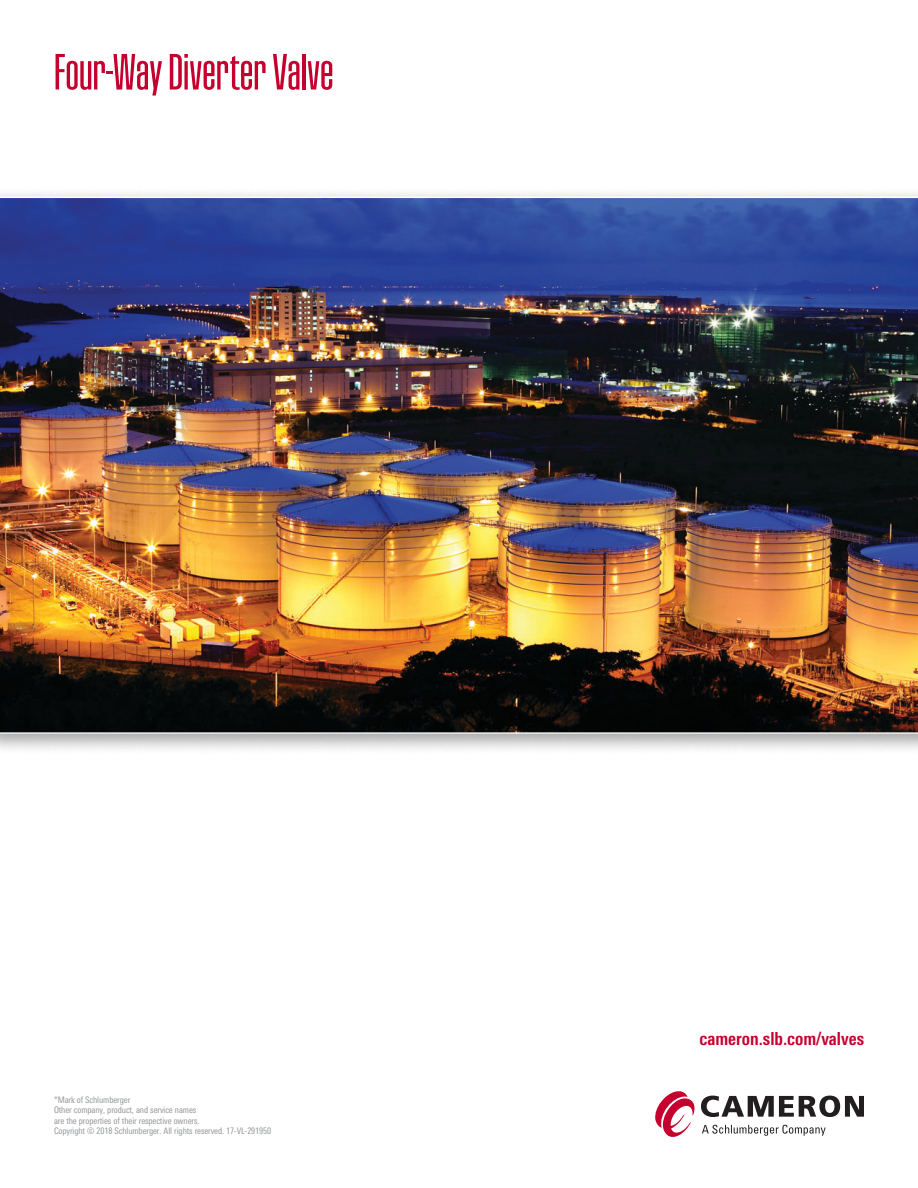
<style>
.page{position:relative;width:918px;height:1188px;background:#fff}
.page>*{position:absolute;margin:0;border:0;box-sizing:border-box;transform-origin:0 0}
.Branding__Back_Cover{font:300 49.95px "Schlumberger Con";letter-spacing:-.035em;color:#c5002e}
.URL{font:700 condensed 18px "Univers Next Pro";color:#c5002e}
.Boilerplate__docket{font:condensed 9px/10.5px "Univers Next Pro";letter-spacing:-.01em;color:#949698}
</style>
<div class="page">
<svg style="left:655px;top:1091px;width:209px;height:46px"></svg>
<div style="left:0;top:187px;width:918px;height:568px;background:#231f20;opacity:.4"></div>
<img style="left:0;top:197px;width:918px;height:537px">
<p class="Branding__Back_Cover" style="left:54px;top:47px;width:283px">Four-Way Diverter Valve</p>
<p class="Boilerplate__docket" style="left:54px;top:1094px;width:78px">*Mark of Schlumberger</p>
<p class="Boilerplate__docket" style="left:54px;top:1105px;width:146px">Other company, product, and service names are the properties of their respective owners.</p>
<p class="Boilerplate__docket" style="left:54px;top:1126px;width:219px">Copyright © 2018 Schlumberger. All rights reserved. 17-VL-291950</p>
<p class="URL" style="left:700px;top:1028px;width:166px">cameron.slb.com/valves</p>
</div>
